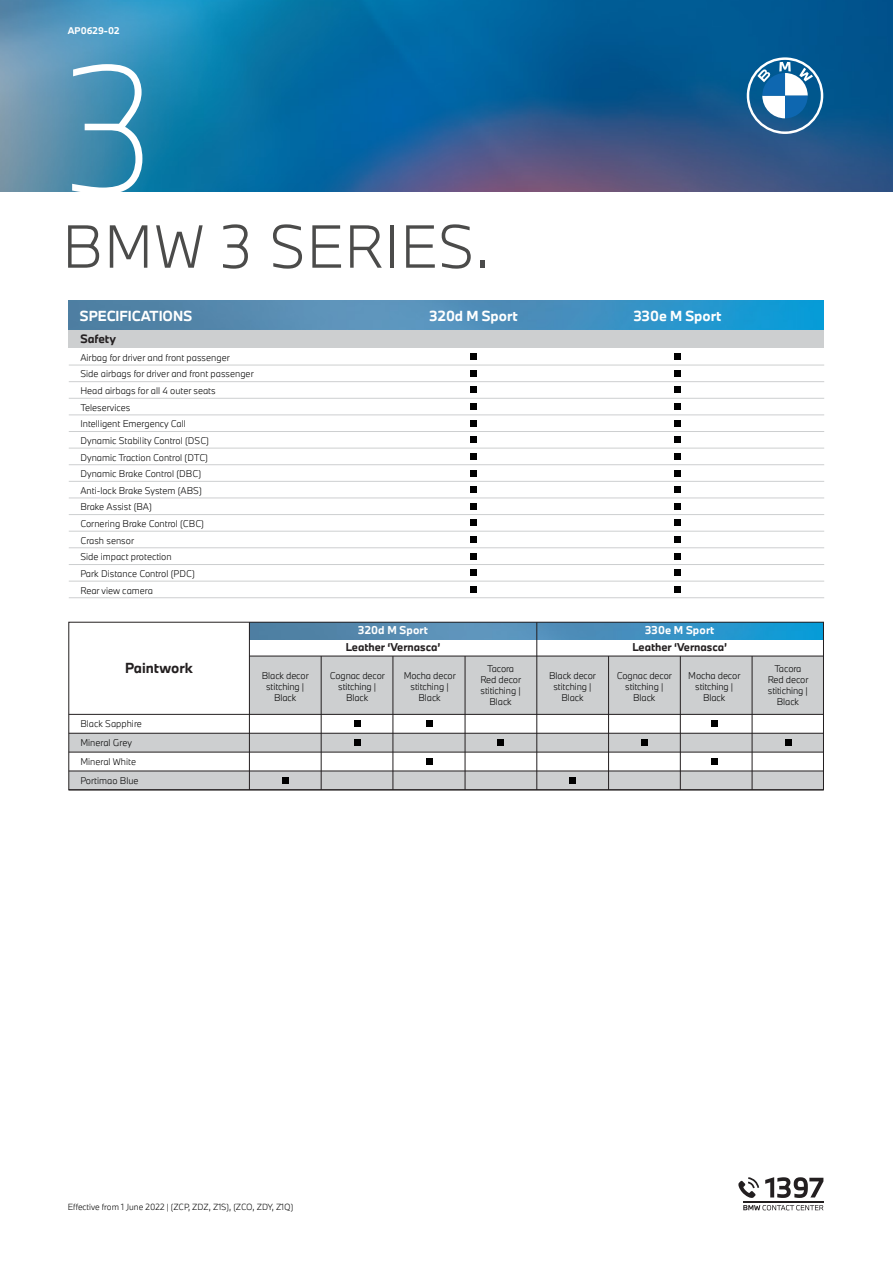
<style>
.page{position:relative;width:893px;height:1263px;background:#fff}
.page>*{position:absolute;margin:0;border:0;box-sizing:border-box;transform-origin:0 0}
.t1{font:100 165px "BMW Type Next Latin";color:#fff}
.t2{font:300 56.25px "BMW Type Next Latin";letter-spacing:.02em;color:#4b4b4a}
.t3{font:700 13.5px "BMW Type Next Latin";color:#fff}
.t4{font:700 13.5px "BMW Type Next Latin";color:#231f20}
.t5{font:700 11.25px "BMW Type Next Latin";color:#231f20}
.t6{font:700 10.5px "BMW Type Next Latin";color:#231f20}
.t7{font:700 10.5px "BMW Type Next Latin";letter-spacing:.01em;color:#fff}
.t8{font:300 9px/10.8px "BMW Type Next Latin";color:#000;text-align:center}
.t9{font:700 9px "BMW Type Next Latin";color:#fff}
.t10{font:300 8.25px "BMW Type Next Latin";color:#000}
</style>
<div class="page">
<img style="left:68px;top:301px;width:755px;height:29px">
<img style="left:0;top:0;width:892px;height:191px">
<svg style="left:765px;top:1177px;width:58px;height:21px"></svg>
<svg style="left:738px;top:1177px;width:21px;height:21px"></svg>
<hr style="left:743px;top:1201px;width:80px;height:1px;background:#231f20">
<svg style="left:743px;top:1205px;width:80px;height:5px"></svg>
<div style="left:68px;top:330px;width:755px;height:18px;background:#cdcfd0"></div>
<hr style="left:69px;top:365px;width:755px;height:1px;background:#cdcfd0">
<hr style="left:69px;top:381px;width:755px;height:1px;background:#cdcfd0">
<hr style="left:69px;top:398px;width:755px;height:1px;background:#cdcfd0">
<hr style="left:69px;top:415px;width:755px;height:1px;background:#cdcfd0">
<div style="left:470px;top:353px;width:7px;height:6px;background:#000"></div>
<div style="left:470px;top:370px;width:7px;height:7px;background:#000"></div>
<div style="left:470px;top:437px;width:7px;height:6px;background:#000"></div>
<div style="left:470px;top:453px;width:7px;height:7px;background:#000"></div>
<div style="left:470px;top:470px;width:7px;height:6px;background:#000"></div>
<div style="left:470px;top:520px;width:7px;height:6px;background:#000"></div>
<div style="left:470px;top:536px;width:7px;height:7px;background:#000"></div>
<div style="left:674px;top:387px;width:7px;height:6px;background:#000"></div>
<div style="left:674px;top:370px;width:7px;height:7px;background:#000"></div>
<div style="left:674px;top:403px;width:7px;height:7px;background:#000"></div>
<div style="left:674px;top:453px;width:7px;height:7px;background:#000"></div>
<div style="left:674px;top:470px;width:7px;height:6px;background:#000"></div>
<div style="left:674px;top:486px;width:7px;height:7px;background:#000"></div>
<div style="left:674px;top:503px;width:7px;height:6px;background:#000"></div>
<div style="left:674px;top:520px;width:7px;height:6px;background:#000"></div>
<div style="left:674px;top:536px;width:7px;height:7px;background:#000"></div>
<div style="left:470px;top:486px;width:7px;height:7px;background:#000"></div>
<div style="left:470px;top:503px;width:7px;height:6px;background:#000"></div>
<div style="left:674px;top:353px;width:7px;height:6px;background:#000"></div>
<div style="left:470px;top:387px;width:7px;height:6px;background:#000"></div>
<div style="left:470px;top:403px;width:7px;height:7px;background:#000"></div>
<div style="left:674px;top:420px;width:7px;height:6px;background:#000"></div>
<div style="left:674px;top:437px;width:7px;height:6px;background:#000"></div>
<div style="left:470px;top:420px;width:7px;height:6px;background:#000"></div>
<hr style="left:69px;top:431px;width:755px;height:1px;background:#cdcfd0">
<hr style="left:69px;top:448px;width:755px;height:1px;background:#cdcfd0">
<hr style="left:69px;top:464px;width:755px;height:1px;background:#cdcfd0">
<hr style="left:69px;top:481px;width:755px;height:1px;background:#cdcfd0">
<hr style="left:69px;top:498px;width:755px;height:1px;background:#cdcfd0">
<hr style="left:69px;top:514px;width:755px;height:1px;background:#cdcfd0">
<hr style="left:69px;top:531px;width:755px;height:1px;background:#cdcfd0">
<hr style="left:69px;top:547px;width:755px;height:1px;background:#cdcfd0">
<hr style="left:69px;top:564px;width:755px;height:1px;background:#cdcfd0">
<hr style="left:69px;top:581px;width:755px;height:1px;background:#cdcfd0">
<hr style="left:69px;top:597px;width:755px;height:1px;background:#cdcfd0">
<div style="left:470px;top:553px;width:7px;height:6px;background:#000"></div>
<div style="left:674px;top:553px;width:7px;height:6px;background:#000"></div>
<div style="left:470px;top:570px;width:7px;height:6px;background:#000"></div>
<div style="left:674px;top:570px;width:7px;height:6px;background:#000"></div>
<div style="left:470px;top:586px;width:7px;height:7px;background:#000"></div>
<div style="left:674px;top:586px;width:7px;height:7px;background:#000"></div>
<img style="left:250px;top:624px;width:572px;height:15px">
<svg style="left:354px;top:721px;width:6px;height:6px"></svg>
<svg style="left:426px;top:721px;width:6px;height:6px"></svg>
<div style="left:69px;top:733px;width:754px;height:19px;background:#cdcfd0"></div>
<div style="left:69px;top:771px;width:754px;height:19px;background:#cdcfd0"></div>
<div style="left:249px;top:656px;width:574px;height:58px;background:#cdcfd0"></div>
<div style="left:68px;top:622px;width:756px;height:168px;border:1px solid #231f20"></div>
<hr style="left:249px;top:622px;width:1px;height:168px;background:#231f20">
<hr style="left:321px;top:656px;width:1px;height:134px;background:#231f20">
<hr style="left:393px;top:656px;width:1px;height:134px;background:#231f20">
<hr style="left:465px;top:656px;width:1px;height:134px;background:#231f20">
<hr style="left:608px;top:656px;width:1px;height:134px;background:#231f20">
<hr style="left:680px;top:656px;width:1px;height:134px;background:#231f20">
<hr style="left:752px;top:656px;width:1px;height:134px;background:#231f20">
<hr style="left:536px;top:622px;width:1px;height:168px;background:#231f20">
<hr style="left:249px;top:656px;width:574px;height:1px;background:#231f20">
<hr style="left:69px;top:714px;width:754px;height:1px;background:#231f20">
<hr style="left:69px;top:733px;width:754px;height:1px;background:#231f20">
<hr style="left:69px;top:752px;width:754px;height:1px;background:#231f20">
<hr style="left:69px;top:771px;width:754px;height:1px;background:#231f20">
<hr style="left:69px;top:789px;width:754px;height:1px;background:#231f20">
<div style="left:354px;top:739px;width:6px;height:7px;background:#000"></div>
<div style="left:498px;top:739px;width:6px;height:7px;background:#000"></div>
<svg style="left:711px;top:721px;width:6px;height:6px"></svg>
<div style="left:711px;top:758px;width:6px;height:7px;background:#000"></div>
<div style="left:641px;top:739px;width:7px;height:7px;background:#000"></div>
<div style="left:785px;top:739px;width:6px;height:7px;background:#000"></div>
<div style="left:426px;top:758px;width:6px;height:7px;background:#000"></div>
<svg style="left:282px;top:777px;width:6px;height:6px"></svg>
<div style="left:569px;top:777px;width:7px;height:6px;background:#000"></div>
<svg style="left:747px;top:57px;width:76px;height:77px"></svg>
<p class="t9" style="left:68px;top:25px;width:53px">AP0629-02</p>
<h1 class="t1" style="left:64px;top:17px;width:96px">3</h1>
<h2 class="t2" style="left:62px;top:208px;width:429px">BMW 3 SERIES.</h2>
<h3 class="t3" style="left:80px;top:307px;width:114px">SPECIFICATIONS</h3>
<p class="t5" style="left:80px;top:331px;width:37px">Safety</p>
<p class="t8" style="left:80px;top:349px;width:175px;line-height:16.6px;text-align:left">Airbag for driver and front passenger<br>Side airbags for driver and front passenger<br>Head airbags for all 4 outer seats<br>Teleservices<br>Intelligent Emergency Call<br>Dynamic Stability Control (DSC)<br>Dynamic Traction Control (DTC)<br>Dynamic Brake Control (DBC)<br>Anti-lock Brake System (ABS)<br>Brake Assist (BA)<br>Cornering Brake Control (CBC)<br>Crash sensor<br>Side impact protection<br>Park Distance Control (PDC)<br>Rear view camera</p>
<h3 class="t3" style="left:430px;top:307px;width:90px">320d M Sport</h3>
<h3 class="t3" style="left:634px;top:307px;width:89px">330e M Sport</h3>
<h3 class="t4" style="left:125px;top:659px;width:69px">Paintwork</h3>
<p class="t8" style="left:80px;top:714px;width:63px;line-height:18.9px;text-align:left">Black Sapphire<br>Mineral Grey<br>Mineral White<br>Portimao Blue</p>
<p class="t7" style="left:358px;top:623px;width:71px">320d M Sport</p>
<p class="t7" style="left:645px;top:623px;width:71px">330e M Sport</p>
<p class="t6" style="left:346px;top:640px;width:96px">Leather ‘Vernasca’</p>
<p class="t6" style="left:632px;top:640px;width:96px">Leather ‘Vernasca’</p>
<p class="t8" style="left:480px;top:663px;width:42px">Tacora<br>Red decor stitiching |<br>Black</p>
<p class="t8" style="left:768px;top:663px;width:42px">Tacora<br>Red decor stitiching |<br>Black</p>
<p class="t8" style="left:262px;top:670px;width:48px">Black decor stitching |<br>Black</p>
<p class="t8" style="left:330px;top:670px;width:57px">Cognac decor stitching |<br>Black</p>
<p class="t8" style="left:617px;top:670px;width:57px">Cognac decor stitching |<br>Black</p>
<p class="t8" style="left:404px;top:670px;width:54px">Mocha decor stitching |<br>Black</p>
<p class="t8" style="left:688px;top:670px;width:54px">Mocha decor stitching |<br>Black</p>
<p class="t8" style="left:549px;top:670px;width:48px">Black decor stitching |<br>Black</p>
<p class="t10" style="left:68px;top:1201px;width:227px">Effective from 1 June 2022 | (ZCP, ZDZ, Z1S), (ZCO, ZDY, Z1Q)</p>
</div>
